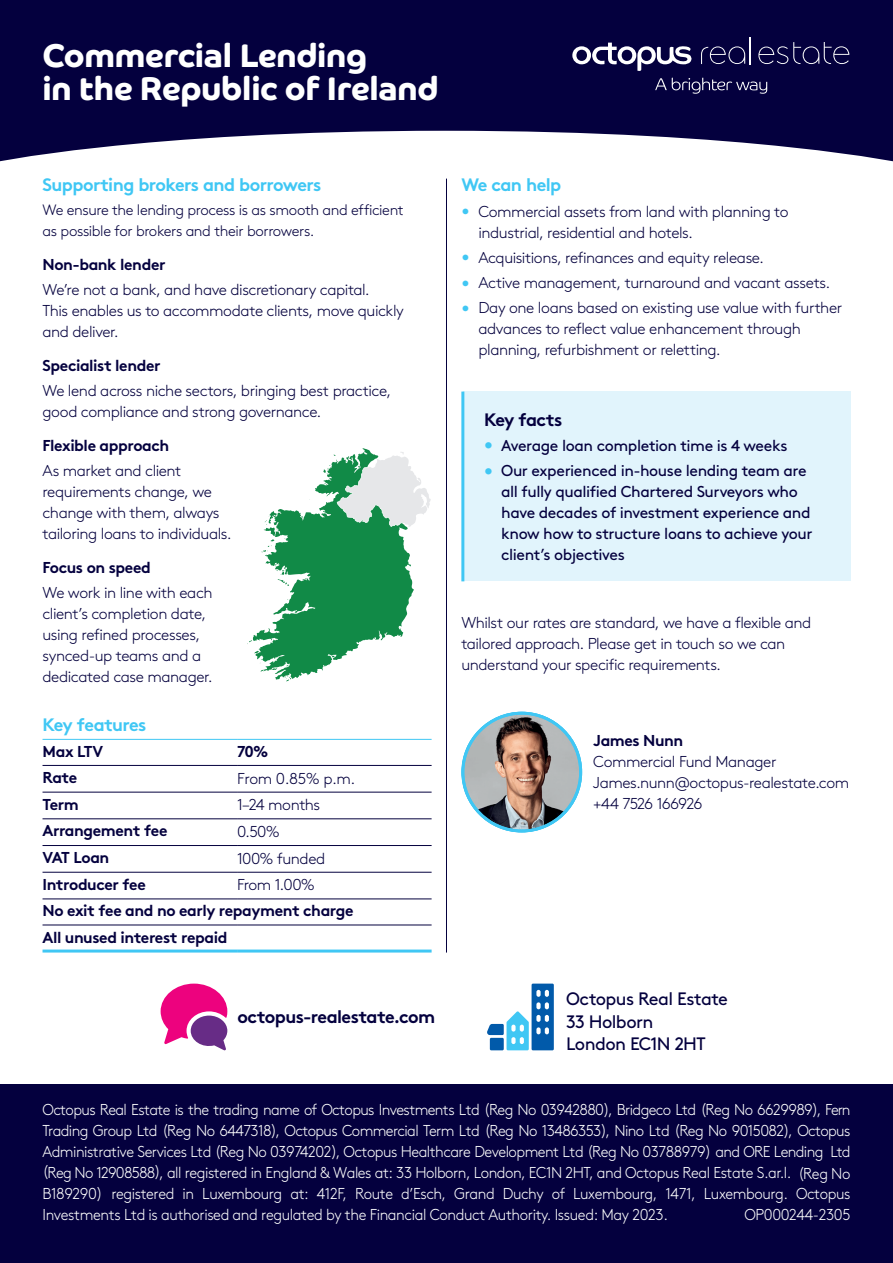
<style>
.page{position:relative;width:893px;height:1263px;background:#fff}
.page>*{position:absolute;margin:0;border:0;box-sizing:border-box;transform-origin:0 0}
.t1{font:700 33px/33px "Co Headline";letter-spacing:-.005em;color:#fff}
.t2{font:700 18px "Brown";letter-spacing:-.035em;color:#40c7f4}
.t3{font:18px/22.5px "Brown";letter-spacing:-.03em;color:#04003e}
.t4{font:700 18px "Brown";letter-spacing:-.03em;color:#04003e}
.t5{font:300 15.75px/21px "Brown";letter-spacing:-.03em;color:#04003e}
.t6{font:300 15.75px/21px "Brown";letter-spacing:-.025em;color:#fff;text-align:justify;scale:.95 1}
.t7{font:15.75px/21px "Brown";letter-spacing:-.025em;color:#04003e}
.t8{font:700 15.75px/26.1px "Brown";letter-spacing:-.025em;color:#04003e}
.t9{font:300 15px/21px "Brown";letter-spacing:-.025em;color:#04003e}
.s1{color:#40c7f4}
</style>
<div class="page">
<svg style="left:0;top:0;width:893px;height:162px;background:#282459"></svg>
<svg style="left:655px;top:78px;width:112px;height:16px;background:#2f2b5f"></svg>
<svg style="left:572px;top:43px;width:121px;height:29px"></svg>
<svg style="left:758px;top:42px;width:91px;height:22px;background:#262258"></svg>
<svg style="left:701px;top:37px;width:49px;height:27px"></svg>
<div style="left:0;top:1084px;width:893px;height:179px;background:#04003e"></div>
<div style="left:463px;top:392px;width:387px;height:189px;background:#e1f4fc"></div>
<hr style="left:461px;top:392px;width:3px;height:189px;background:#40c7f4">
<hr style="left:446px;top:179px;width:1px;height:773px;background:#04003e">
<svg style="left:487px;top:983px;width:67px;height:67px"></svg>
<svg style="left:161px;top:983px;width:66px;height:67px"></svg>
<img style="left:461px;top:712px;width:121px;height:120px;border-radius:60px">
<div style="left:461px;top:712px;width:121px;height:120px;border:3px solid #40c7f4;border-radius:50%"></div>
<hr style="left:43px;top:765px;width:194px;height:1px;background:#04003e">
<hr style="left:237px;top:765px;width:195px;height:1px;background:#04003e">
<hr style="left:43px;top:792px;width:194px;height:1px;background:#04003e">
<hr style="left:237px;top:792px;width:195px;height:1px;background:#04003e">
<hr style="left:43px;top:818px;width:194px;height:1px;background:#04003e">
<hr style="left:43px;top:845px;width:194px;height:1px;background:#04003e">
<hr style="left:237px;top:818px;width:195px;height:1px;background:#04003e">
<hr style="left:237px;top:845px;width:195px;height:1px;background:#04003e">
<hr style="left:43px;top:872px;width:194px;height:1px;background:#04003e">
<hr style="left:237px;top:872px;width:195px;height:1px;background:#04003e">
<hr style="left:43px;top:739px;width:194px;height:1px;background:#40c7f4">
<hr style="left:237px;top:739px;width:195px;height:1px;background:#40c7f4">
<hr style="left:43px;top:949px;width:194px;height:3px;background:#40c7f4">
<hr style="left:237px;top:949px;width:195px;height:3px;background:#40c7f4">
<hr style="left:43px;top:899px;width:194px;height:1px;background:#04003e">
<hr style="left:237px;top:899px;width:195px;height:1px;background:#04003e">
<hr style="left:43px;top:925px;width:194px;height:1px;background:#04003e">
<hr style="left:237px;top:925px;width:195px;height:1px;background:#04003e">
<svg style="left:247px;top:448px;width:184px;height:233px"></svg>
<h1 class="t1" style="left:43px;top:39px;width:397px">Commercial Lending<br>in the Republic of Ireland</h1>
<p class="t2" style="left:43px;top:170px;width:280px">Supporting brokers and borrowers</p>
<p class="t9" style="left:43px;top:198px;width:363px">We ensure the lending process is as smooth and efficient as possible for brokers and their borrowers.</p>
<p class="t8" style="left:43px;top:250px;width:124px">Non-bank lender</p>
<p class="t5" style="left:43px;top:278px;width:363px">We’re not a bank, and have discretionary capital.<br>This enables us to accommodate clients, move quickly and deliver.</p>
<p class="t8" style="left:43px;top:351px;width:120px">Specialist lender</p>
<p class="t5" style="left:43px;top:379px;width:350px">We lend across niche sectors, bringing best practice, good compliance and strong governance.</p>
<p class="t8" style="left:43px;top:431px;width:128px">Flexible approach</p>
<p class="t5" style="left:43px;top:459px;width:191px">As market and client requirements change, we change with them, always tailoring loans to individuals.</p>
<p class="t8" style="left:43px;top:553px;width:110px">Focus on speed</p>
<p class="t5" style="left:43px;top:581px;width:172px">We work in line with each client’s completion date, using refined processes, synced-up teams and a dedicated case manager.</p>
<p class="t2" style="left:43px;top:710px;width:106px">Key features</p>
<p class="t8" style="left:43px;top:737px;width:62px">Max LTV</p>
<p class="t8" style="left:237px;top:737px;width:33px">70%</p>
<p class="t8" style="left:43px;top:763px;width:36px">Rate</p>
<p class="t5" style="left:237px;top:767px;width:120px">From 0.85% p.m.</p>
<p class="t8" style="left:43px;top:789px;width:38px">Term</p>
<p class="t5" style="left:237px;top:793px;width:85px">1–24 months</p>
<p class="t8" style="left:43px;top:816px;width:126px">Arrangement fee</p>
<p class="t5" style="left:237px;top:820px;width:44px">0.50%</p>
<p class="t8" style="left:43px;top:843px;width:68px">VAT Loan</p>
<p class="t5" style="left:237px;top:847px;width:90px">100% funded</p>
<p class="t8" style="left:43px;top:869px;width:105px">Introducer fee</p>
<p class="t5" style="left:237px;top:873px;width:79px">From 1.00%</p>
<p class="t8" style="left:43px;top:896px;width:313px">No exit fee and no early repayment charge<br>All unused interest repaid</p>
<p class="t4" style="left:237px;top:1002px;width:199px">octopus-realestate.com</p>
<p class="t2" style="left:461px;top:170px;width:101px">We can help</p>
<p class="t5" style="left:478px;top:200px;width:312px;text-indent:-17px"><span class="s1">•</span> Commercial assets from land with planning to industrial, residential and hotels.</p>
<p class="t5" style="left:461px;top:246px;width:304px"><span class="s1">•</span> Acquisitions, refinances and equity release.</p>
<p class="t5" style="left:461px;top:271px;width:370px"><span class="s1">•</span> Active management, turnaround and vacant assets.</p>
<p class="t5" style="left:478px;top:296px;width:365px;text-indent:-17px"><span class="s1">•</span> Day one loans based on existing use value with further advances to reflect value enhancement through planning, refurbishment or reletting.</p>
<p class="t4" style="left:484px;top:405px;width:80px">Key facts</p>
<p class="t7" style="left:484px;top:434px;width:305px"><span class="s1">•</span> Average loan completion time is 4 weeks</p>
<p class="t7" style="left:501px;top:459px;width:313px;text-indent:-17px"><span class="s1">•</span> Our experienced in-house lending team are all fully qualified Chartered Surveyors who have decades of investment experience and know how to structure loans to achieve your client’s objectives</p>
<p class="t5" style="left:461px;top:611px;width:352px">Whilst our rates are standard, we have a flexible and tailored approach. Please get in touch so we can understand your specific requirements.</p>
<p class="t8" style="left:593px;top:726px;width:92px">James Nunn</p>
<p class="t5" style="left:593px;top:750px;width:257px">Commercial Fund Manager<br>James.nunn@octopus-realestate.com +44 7526 166926</p>
<p class="t3" style="left:566px;top:986px;width:163px">Octopus Real Estate<br>33 Holborn<br>London EC1N 2HT</p>
<p class="t6" style="left:43px;top:1098px;width:852px">Octopus Real Estate is the trading name of Octopus Investments Ltd (Reg No 03942880), Bridgeco Ltd (Reg No 6629989), Fern Trading Group Ltd (Reg No 6447318), Octopus Commercial Term Ltd (Reg No 13486353), Nino Ltd (Reg No 9015082), Octopus Administrative Services Ltd (Reg No 03974202), Octopus Healthcare Development Ltd (Reg No 03788979) and ORE Lending Ltd (Reg No 12908588), all registered in England &amp; Wales at: 33 Holborn, London, EC1N 2HT, and Octopus Real Estate S.ar.l. (Reg No B189290) registered in Luxembourg at: 412F, Route d’Esch, Grand Duchy of Luxembourg, 1471, Luxembourg. Octopus Investments Ltd is authorised and regulated by the Financial Conduct Authority. Issued: May 2023.</p>
<p class="t6" style="left:745px;top:1203px;width:113px">OP000244-2305</p>
</div>
